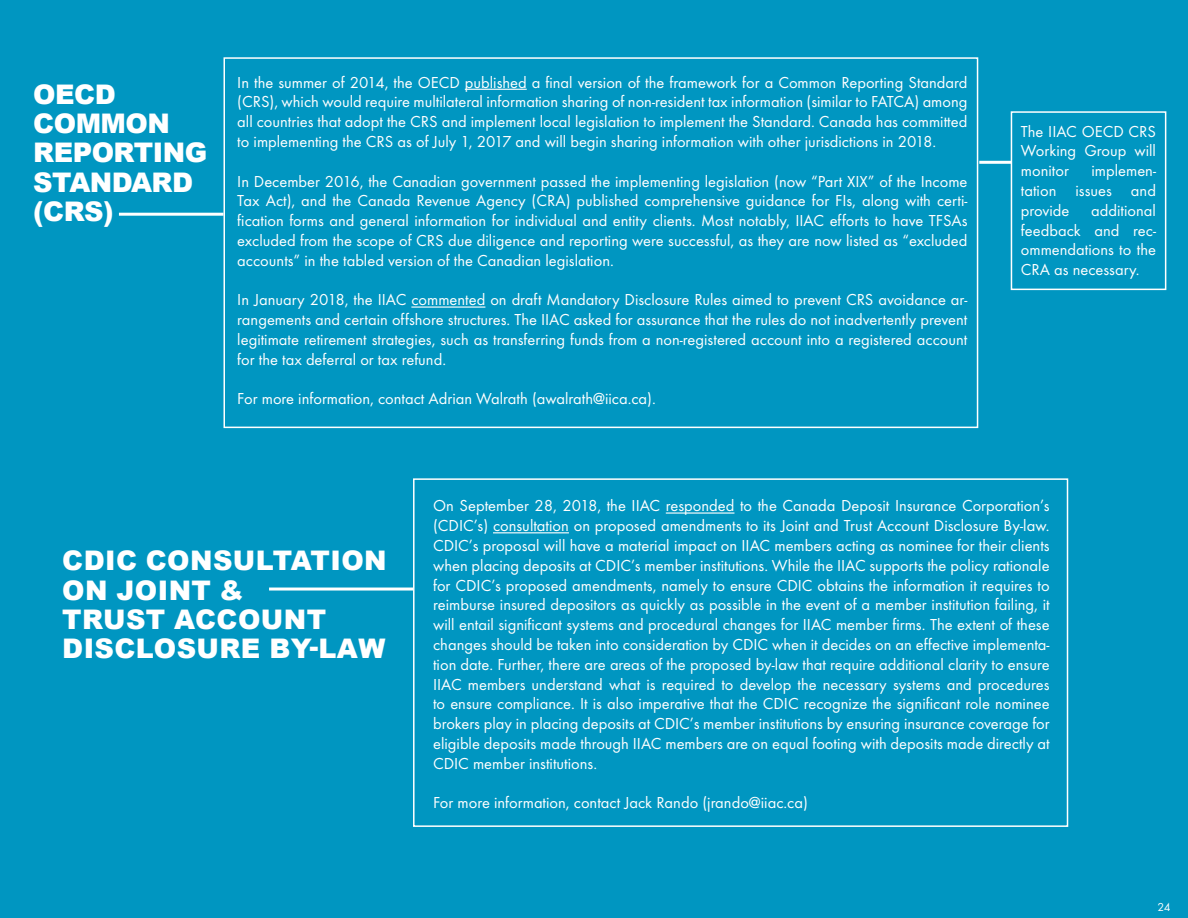
<style>
.page{position:relative;width:1188px;height:918px;background:#0096c1}
.page>*{position:absolute;margin:0;border:0;box-sizing:border-box;transform-origin:0 0}
.t1{font:900 27px/29.4px "Arial";letter-spacing:.015em;color:#fff}
.t2{font:900 27px/29.4px "Arial";letter-spacing:-.02em;color:#fff}
.t3{font:16.5px/19.8px "Futura TOT";color:#fff;text-align:justify}
.t4{font:12px "Futura TOT";color:#fff}
</style>
<div class="page">
<hr style="left:269px;top:588px;width:144px;height:3px;background:#fff">
<div style="left:413px;top:478px;width:655px;height:349px;border:2px solid #fff"></div>
<hr style="left:666px;top:512px;width:68px;height:2px;background:#fff">
<hr style="left:493px;top:532px;width:76px;height:1px;background:#fff">
<hr style="left:119px;top:213px;width:104px;height:3px;background:#fff">
<hr style="left:979px;top:161px;width:32px;height:3px;background:#fff">
<div style="left:224px;top:57px;width:754px;height:371px;border:2px solid #fff"></div>
<hr style="left:465px;top:89px;width:62px;height:1px;background:#fff">
<hr style="left:411px;top:306px;width:74px;height:2px;background:#fff">
<div style="left:1011px;top:111px;width:155px;height:179px;border:2px solid #fff"></div>
<h1 class="t2" style="left:33px;top:78px;width:175px">OECD<br>COMMON<br>REPORTING<br>STANDARD (CRS)</h1>
<p class="t3" style="left:237px;top:72px;width:732px">In the summer of 2014, the OECD published a final version of the framework for a Common Reporting Standard (CRS), which would require multilateral information sharing of non-resident tax information (similar to FATCA) among all countries that adopt the CRS and implement local legislation to implement the Standard. Canada has committed to implementing the CRS as of July 1, 2017 and will begin sharing information with other jurisdictions in 2018.</p>
<p class="t3" style="left:237px;top:171px;width:732px">In December 2016, the Canadian government passed the implementing legislation (now “Part XIX” of the Income Tax Act), and the Canada Revenue Agency (CRA) published comprehensive guidance for FIs, along with certi&shy;fication forms and general information for individual and entity clients. Most notably, IIAC efforts to have TFSAs excluded from the scope of CRS due diligence and reporting were successful, as they are now listed as “excluded accounts” in the tabled version of the Canadian legislation.</p>
<p class="t3" style="left:237px;top:290px;width:732px">In January 2018, the IIAC commented on draft Mandatory Disclosure Rules aimed to prevent CRS avoidance ar&shy;rangements and certain offshore structures. The IIAC asked for assurance that the rules do not inadvertently prevent legitimate retirement strategies, such as transferring funds from a non-registered account into a registered account for the tax deferral or tax refund.</p>
<p class="t3" style="left:237px;top:389px;width:420px">For more information, contact Adrian Walrath (awalrath@iica.ca).</p>
<p class="t3" style="left:1021px;top:121px;width:137px">The IIAC OECD CRS Working Group will monitor</p>
<p class="t3" style="left:1021px;top:161px;width:137px;text-indent:71px">implemen&shy;tation issues and provide</p>
<p class="t3" style="left:1021px;top:200px;width:137px;text-indent:70px">additional feedback and rec&shy;ommendations to the CRA as necessary.</p>
<h1 class="t1" style="left:62px;top:545px;width:326px">CDIC CONSULTATION<br>ON JOINT &amp;<br>TRUST ACCOUNT<br>DISCLOSURE BY-LAW</h1>
<p class="t3" style="left:433px;top:496px;width:618px">On September 28, 2018, the IIAC responded to the Canada Deposit Insurance Corporation’s (CDIC’s) consultation on proposed amendments to its Joint and Trust Account Disclosure By-law.<br>CDIC’s proposal will have a material impact on IIAC members acting as nominee for their clients when placing deposits at CDIC’s member institutions. While the IIAC supports the policy rationale for CDIC’s proposed amendments, namely to ensure CDIC obtains the information it requires to reimburse insured depositors as quickly as possible in the event of a member institution failing, it will entail significant systems and procedural changes for IIAC member firms. The extent of these changes should be taken into consideration by CDIC when it decides on an effective implementa&shy;tion date. Further, there are areas of the proposed by-law that require additional clarity to ensure IIAC members understand what is required to develop the necessary systems and procedures to ensure compliance. It is also imperative that the CDIC recognize the significant role nominee brokers play in placing deposits at CDIC’s member institutions by ensuring insurance coverage for eligible deposits made through IIAC members are on equal footing with deposits made directly at CDIC member institutions.</p>
<p class="t3" style="left:433px;top:793px;width:376px">For more information, contact Jack Rando (jrando@iiac.ca)</p>
<p class="t4" style="left:1157px;top:900px;width:15px">24</p>
</div>
